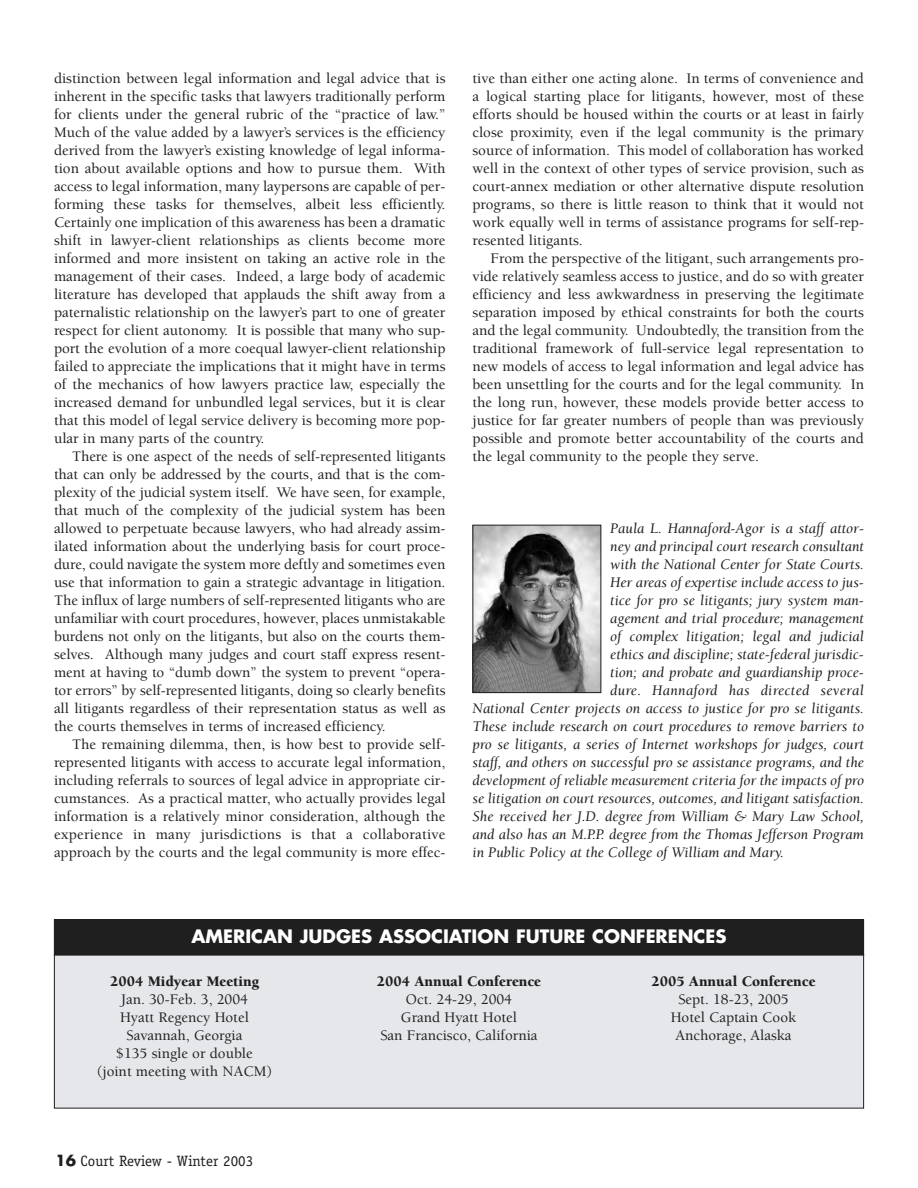
<style>
.page{position:relative;width:918px;height:1188px;background:#fff}
.page>*{position:absolute;margin:0;border:0;box-sizing:border-box;transform-origin:0 0}
.t1{font:700 18px "Futura";color:#fff}
.t2{font:500 15px/18px "Berkeley";color:#201f20;text-align:justify}
.t3{font:italic 15px "Berkeley";color:#201f20}
.t4{font:900 15px "Berkeley";color:#201f20}
.t5{font:italic 15px "Berkeley";letter-spacing:.02em;color:#201f20}
.t6{font:15px "Officina Serif";color:#201f20}
.s1{font-family:"Futura";font-weight:700}
</style>
<div class="page">
<img style="left:474px;top:527px;width:125px;height:164px">
<div style="left:472px;top:525px;width:129px;height:168px;border:1px solid #201f20"></div>
<div style="left:54px;top:954px;width:810px;height:154px;background:#e5e7ea"></div>
<div style="left:54px;top:920px;width:810px;height:35px;background:#201f20"></div>
<div style="left:54px;top:920px;width:810px;height:36px;border:1px solid #201f20"></div>
<p class="t2" style="left:54px;top:70px;width:393px">distinction between legal information and legal advice that is inherent in the specific tasks that lawyers traditionally perform for clients under the general rubric of the “practice of law.” Much of the value added by a lawyer’s services is the efficiency derived from the lawyer’s existing knowledge of legal informa&shy;tion about available options and how to pursue them. With access to legal information, many laypersons are capable of per&shy;forming these tasks for themselves, albeit less efficiently.<br>Certainly one implication of this awareness has been a dramatic shift in lawyer-client relationships as clients become more informed and more insistent on taking an active role in the management of their cases. Indeed, a large body of academic literature has developed that applauds the shift away from a paternalistic relationship on the lawyer’s part to one of greater respect for client autonomy. It is possible that many who sup&shy;port the evolution of a more coequal lawyer-client relationship failed to appreciate the implications that it might have in terms of the mechanics of how lawyers practice law, especially the increased demand for unbundled legal services, but it is clear that this model of legal service delivery is becoming more pop&shy;ular in many parts of the country.</p>
<p class="t2" style="left:54px;top:448px;width:393px;text-indent:18px">There is one aspect of the needs of self-represented litigants that can only be addressed by the courts, and that is the com&shy;plexity of the judicial system itself. We have seen, for example, that much of the complexity of the judicial system has been allowed to perpetuate because lawyers, who had already assim&shy;ilated information about the underlying basis for court proce&shy;dure, could navigate the system more deftly and sometimes even use that information to gain a strategic advantage in litigation.<br>The influx of large numbers of self-represented litigants who are unfamiliar with court procedures, however, places unmistakable burdens not only on the litigants, but also on the courts them&shy;selves. Although many judges and court staff express resent&shy;ment at having to “dumb down” the system to prevent “opera&shy;tor errors” by self-represented litigants, doing so clearly benefits all litigants regardless of their representation status as well as the courts themselves in terms of increased efficiency.</p>
<p class="t2" style="left:54px;top:736px;width:393px;text-indent:18px">The remaining dilemma, then, is how best to provide self&shy;represented litigants with access to accurate legal information, including referrals to sources of legal advice in appropriate cir&shy;cumstances. As a practical matter, who actually provides legal information is a relatively minor consideration, although the experience in many jurisdictions is that a collaborative approach by the courts and the legal community is more effec-</p>
<p class="t2" style="left:472px;top:70px;width:393px">tive than either one acting alone. In terms of convenience and a logical starting place for litigants, however, most of these efforts should be housed within the courts or at least in fairly close proximity, even if the legal community is the primary source of information. This model of collaboration has worked well in the context of other types of service provision, such as court-annex mediation or other alternative dispute resolution programs, so there is little reason to think that it would not work equally well in terms of assistance programs for self-rep&shy;resented litigants.</p>
<p class="t2" style="left:472px;top:250px;width:393px;text-indent:18px">From the perspective of the litigant, such arrangements pro&shy;vide relatively seamless access to justice, and do so with greater efficiency and less awkwardness in preserving the legitimate separation imposed by ethical constraints for both the courts and the legal community. Undoubtedly, the transition from the traditional framework of full-service legal representation to new models of access to legal information and legal advice has been unsettling for the courts and for the legal community. In the long run, however, these models provide better access to justice for far greater numbers of people than was previously possible and promote better accountability of the courts and the legal community to the people they serve.</p>
<p class="t3" style="left:610px;top:522px;width:255px">Paula L. Hannaford-Agor is a staff attor-</p>
<p class="t3" style="left:610px;top:540px;width:255px">ney and principal court research consultant</p>
<p class="t3" style="left:610px;top:558px;width:255px">with the National Center for State Courts.</p>
<p class="t3" style="left:610px;top:576px;width:255px">Her areas of expertise include access to jus-</p>
<p class="t3" style="left:610px;top:594px;width:255px">tice for pro se litigants; jury system man-</p>
<p class="t3" style="left:610px;top:612px;width:255px">agement and trial procedure; management</p>
<p class="t3" style="left:610px;top:630px;width:255px">of complex litigation; legal and judicial</p>
<p class="t3" style="left:610px;top:648px;width:255px">ethics and discipline; state-federal jurisdic-</p>
<p class="t3" style="left:610px;top:666px;width:255px">tion; and probate and guardianship proce-</p>
<p class="t5" style="left:610px;top:684px;width:255px">dure. Hannaford has directed several</p>
<p class="t3" style="left:472px;top:702px;width:393px">National Center projects on access to justice for pro se litigants.</p>
<p class="t3" style="left:472px;top:720px;width:393px">These include research on court procedures to remove barriers to</p>
<p class="t3" style="left:472px;top:738px;width:393px">pro se litigants, a series of Internet workshops for judges, court</p>
<p class="t3" style="left:472px;top:756px;width:393px">staff, and others on successful pro se assistance programs, and the</p>
<p class="t3" style="left:472px;top:774px;width:393px">development of reliable measurement criteria for the impacts of pro</p>
<p class="t3" style="left:472px;top:792px;width:393px">se litigation on court resources, outcomes, and litigant satisfaction.</p>
<p class="t3" style="left:472px;top:810px;width:393px">She received her J.D. degree from William &amp; Mary Law School,</p>
<p class="t3" style="left:472px;top:828px;width:393px">and also has an M.P.P. degree from the Thomas Jefferson Program</p>
<p class="t3" style="left:472px;top:846px;width:313px">in Public Policy at the College of William and Mary.</p>
<p class="t1" style="left:192px;top:928px;width:536px">AMERICAN JUDGES ASSOCIATION FUTURE CONFERENCES</p>
<p class="t4" style="left:110px;top:975px;width:150px">2004 Midyear Meeting</p>
<p class="t2" style="left:97px;top:991px;width:177px;text-align:center">Jan. 30-Feb. 3, 2004<br>Hyatt Regency Hotel<br>Savannah, Georgia<br>$135 single or double<br>(joint meeting with NACM)</p>
<p class="t6" style="left:56px;top:1156px;width:199px"><span class="s1">16</span> Court Review - Winter 2003</p>
<p class="t4" style="left:377px;top:975px;width:166px">2004 Annual Conference</p>
<p class="t2" style="left:380px;top:991px;width:159px;text-align:center">Oct. 24-29, 2004<br>Grand Hyatt Hotel<br>San Francisco, California</p>
<p class="t4" style="left:651px;top:975px;width:166px">2005 Annual Conference</p>
<p class="t2" style="left:671px;top:991px;width:127px;text-align:center">Sept. 18-23, 2005<br>Hotel Captain Cook<br>Anchorage, Alaska</p>
</div>
